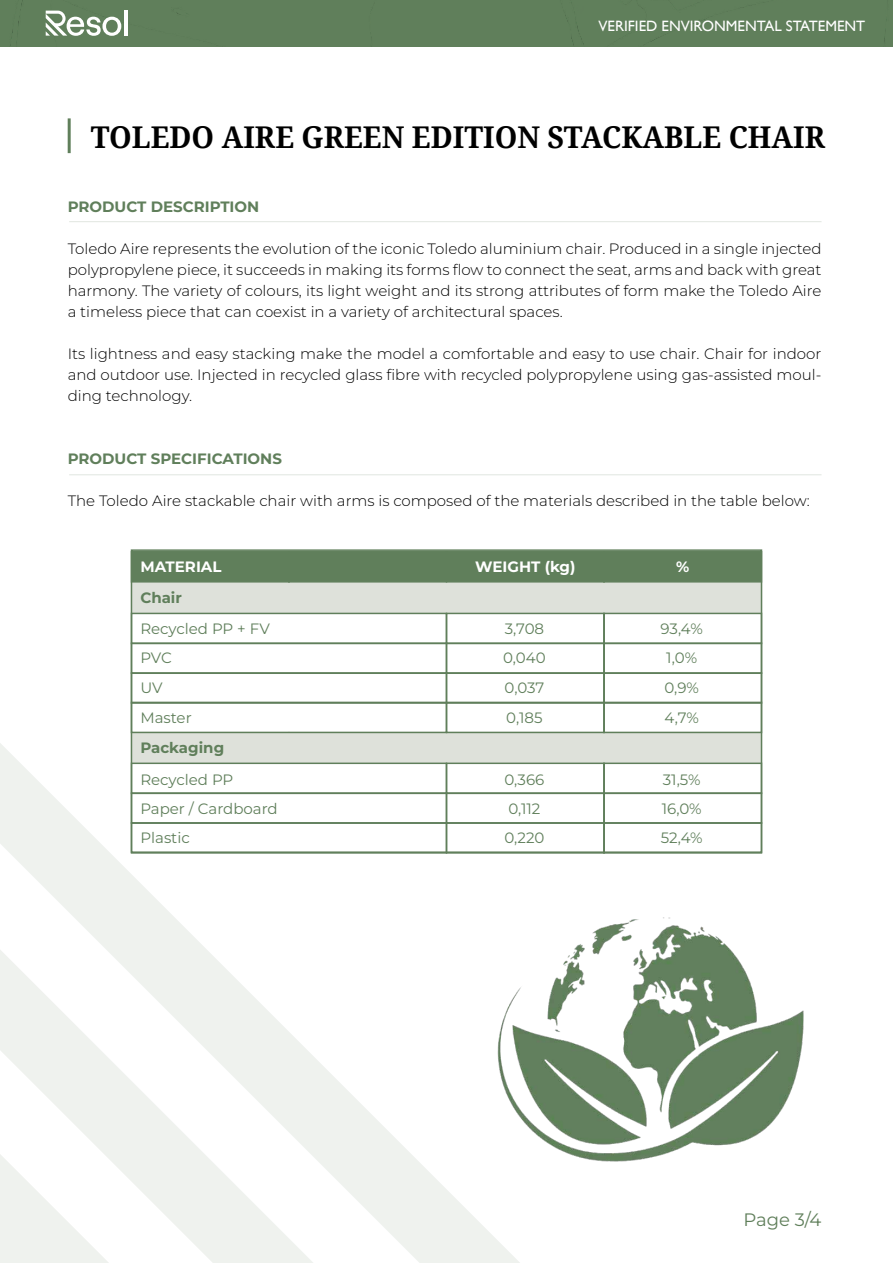
<style>
.page{position:relative;width:893px;height:1263px;background:#fff}
.page>*{position:absolute;margin:0;border:0;box-sizing:border-box;transform-origin:0 0}
.t1{font:700 30px "Noto Serif";color:#000;scale:.96 1}
.t2{font:18px "Montserrat";color:#607f5b}
.t3{font:300 15px/21px "Montserrat";color:#000;text-align:justify}
.t4{font:15px/29.7px "Montserrat";color:#607f5b}
.t5{font:700 15px "Montserrat";color:#607f5b}
.t6{font:15px "Gill Sans";color:#fff}
.t7{font:700 15px "Montserrat";color:#fff}
</style>
<div class="page">
<div style="left:131px;top:582px;width:159px;height:31px;background:#dee1da;border:2px solid #dee1da"></div>
<div style="left:446px;top:582px;width:159px;height:31px;background:#dee1da;border:2px solid #dee1da"></div>
<div style="left:288px;top:582px;width:159px;height:31px;background:#dee1da;border:2px solid #dee1da"></div>
<div style="left:603px;top:582px;width:159px;height:31px;background:#dee1da;border:2px solid #dee1da"></div>
<div style="left:446px;top:732px;width:159px;height:31px;background:#dee1da;border:2px solid #dee1da"></div>
<div style="left:603px;top:732px;width:159px;height:31px;background:#dee1da;border:2px solid #dee1da"></div>
<svg style="left:0;top:727px;width:523px;height:536px"></svg>
<svg style="left:0;top:941px;width:318px;height:322px;fill:#f2f4f2"></svg>
<svg style="left:0;top:1146px;width:117px;height:117px"></svg>
<hr style="left:68px;top:118px;width:3px;height:35px;background:#607f5b">
<div style="left:0;top:0;width:893px;height:46px;background:#607f5b"></div>
<hr style="left:124px;top:11px;width:3px;height:25px;background:#fff">
<svg style="left:46px;top:11px;width:75px;height:25px"></svg>
<hr style="left:69px;top:221px;width:752px;height:1px;background:#607f5b">
<hr style="left:69px;top:474px;width:752px;height:1px;background:#607f5b">
<div style="left:131px;top:551px;width:159px;height:31px;background:#607f5b"></div>
<div style="left:446px;top:551px;width:159px;height:31px;background:#607f5b"></div>
<div style="left:446px;top:613px;width:159px;height:31px;border:2px solid #607f5b"></div>
<div style="left:446px;top:762px;width:159px;height:32px;border:2px solid #607f5b"></div>
<div style="left:446px;top:642px;width:159px;height:32px;border:2px solid #607f5b"></div>
<div style="left:446px;top:672px;width:159px;height:32px;border:2px solid #607f5b"></div>
<div style="left:446px;top:702px;width:159px;height:31px;border:2px solid #607f5b"></div>
<div style="left:446px;top:822px;width:159px;height:32px;border:2px solid #607f5b"></div>
<div style="left:288px;top:551px;width:159px;height:31px;background:#607f5b"></div>
<div style="left:131px;top:613px;width:316px;height:31px;border:2px solid #607f5b"></div>
<div style="left:131px;top:762px;width:316px;height:32px;border:2px solid #607f5b"></div>
<div style="left:131px;top:642px;width:316px;height:32px;border:2px solid #607f5b"></div>
<div style="left:131px;top:672px;width:316px;height:32px;border:2px solid #607f5b"></div>
<div style="left:131px;top:702px;width:316px;height:31px;border:2px solid #607f5b"></div>
<div style="left:131px;top:822px;width:316px;height:32px;border:2px solid #607f5b"></div>
<div style="left:603px;top:551px;width:159px;height:31px;background:#607f5b"></div>
<div style="left:603px;top:613px;width:159px;height:31px;border:2px solid #607f5b"></div>
<div style="left:603px;top:762px;width:159px;height:32px;border:2px solid #607f5b"></div>
<div style="left:603px;top:642px;width:159px;height:32px;border:2px solid #607f5b"></div>
<div style="left:603px;top:672px;width:159px;height:32px;border:2px solid #607f5b"></div>
<div style="left:603px;top:702px;width:159px;height:31px;border:2px solid #607f5b"></div>
<div style="left:603px;top:822px;width:159px;height:32px;border:2px solid #607f5b"></div>
<img style="left:478px;top:887px;width:326px;height:295px">
<div style="left:131px;top:549px;width:631px;height:304px;border:2px solid #607f5b"></div>
<p class="t6" style="left:598px;top:17px;width:268px">VERIFIED ENVIRONMENTAL STATEMENT</p>
<h1 class="t1" style="left:91px;top:116px;width:766px">TOLEDO AIRE GREEN EDITION STACKABLE CHAIR</h1>
<p class="t5" style="left:68px;top:197px;width:193px">PRODUCT DESCRIPTION</p>
<p class="t3" style="left:68px;top:238px;width:755px">Toledo Aire represents the evolution of the iconic Toledo aluminium chair. Produced in a single injected polypropylene piece, it succeeds in making its forms flow to connect the seat, arms and back with great harmony. The variety of colours, its light weight and its strong attributes of form make the Toledo Aire a timeless piece that can coexist in a variety of architectural spaces.</p>
<p class="t3" style="left:68px;top:343px;width:755px">Its lightness and easy stacking make the model a comfortable and easy to use chair. Chair for indoor and outdoor use. Injected in recycled glass fibre with recycled polypropylene using gas-assisted moul&shy;ding technology.</p>
<p class="t5" style="left:68px;top:449px;width:216px">PRODUCT SPECIFICATIONS</p>
<p class="t3" style="left:68px;top:490px;width:744px">The Toledo Aire stackable chair with arms is composed of the materials described in the table below:</p>
<p class="t7" style="left:140px;top:557px;width:83px">MATERIAL</p>
<p class="t5" style="left:140px;top:587px;width:43px">Chair</p>
<p class="t7" style="left:475px;top:557px;width:102px">WEIGHT (kg)</p>
<p class="t7" style="left:676px;top:557px;width:15px">%</p>
<p class="t4" style="left:140px;top:613px;width:131px">Recycled PP + FV</p>
<p class="t4" style="left:503px;top:613px;width:44px;text-align:justify">3,708<br>0,040<br>0,037<br>0,185</p>
<p class="t4" style="left:140px;top:643px;width:53px">PVC<br>UV<br>Master</p>
<p class="t5" style="left:140px;top:738px;width:85px">Packaging</p>
<p class="t4" style="left:140px;top:764px;width:139px;line-height:29.2px">Recycled PP<br>Paper / Cardboard<br>Plastic</p>
<p class="t4" style="left:504px;top:764px;width:42px;line-height:29.2px">0,366<br>0,112<br>0,220</p>
<p class="t4" style="left:660px;top:613px;width:44px">93,4%<br>1,0%<br>0,9%<br>4,7%</p>
<p class="t4" style="left:661px;top:764px;width:43px;line-height:29.2px">31,5%<br>16,0%<br>52,4%</p>
<p class="t2" style="left:743px;top:1208px;width:80px">Page 3/4</p>
</div>
